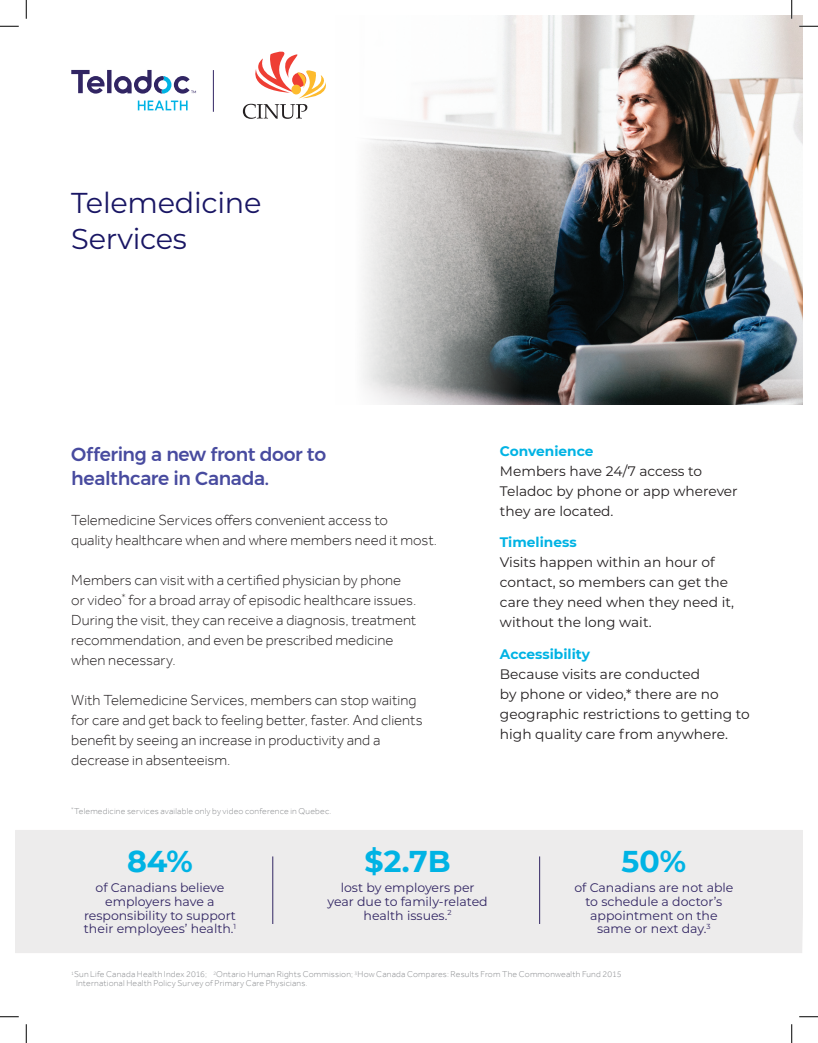
<style>
.page{position:relative;width:818px;height:1043px;background:#fff}
.page>*{position:absolute;margin:0;border:0;box-sizing:border-box;transform-origin:0 0}
.t1{font:700 30px "Montserrat";color:#00b3e4}
.t2{font:28.75px/36.2px "Montserrat";letter-spacing:-.01em;color:#191664}
.t3{font:500 18.75px/23.8px "Montserrat";letter-spacing:-.02em;color:#484b9f}
.t4{font:300 15px/20px "Effra";color:#231f20}
.t5{font:13.75px/20px "Montserrat";color:#231f20}
.t6{font:700 13.75px "Montserrat";color:#00b3e4}
.t7{font:12.5px/13.8px "Montserrat";color:#312563;text-align:center}
.t8{font:300 8.75px/8.8px "Effra";letter-spacing:.02em;color:#898b8e}
</style>
<div class="page">
<img style="left:362px;top:15px;width:440px;height:389px">
<div style="left:15px;top:830px;width:787px;height:123px;background:#edecec"></div>
<hr style="left:272px;top:856px;width:1px;height:68px;background:#312563">
<hr style="left:539px;top:856px;width:1px;height:68px;background:#312563">
<svg style="left:71px;top:70px;width:125px;height:40px"></svg>
<hr style="left:213px;top:70px;width:1px;height:42px;background:#312563">
<svg style="left:243px;top:51px;width:83px;height:68px"></svg>
<svg style="left:0;top:25px;width:19px;height:2px"></svg>
<svg style="left:799px;top:25px;width:19px;height:2px"></svg>
<svg style="left:0;top:1016px;width:19px;height:1px"></svg>
<svg style="left:799px;top:1016px;width:19px;height:1px"></svg>
<svg style="left:25px;top:0;width:2px;height:19px"></svg>
<svg style="left:25px;top:1024px;width:2px;height:18px"></svg>
<svg style="left:790px;top:0;width:2px;height:19px"></svg>
<svg style="left:791px;top:1024px;width:1px;height:18px"></svg>
<h2 class="t2" style="left:71px;top:183px;width:192px">Telemedicine<br>Services</h2>
<p class="t3" style="left:71px;top:442px;width:256px">Offering a new front door to healthcare in Canada.</p>
<p class="t4" style="left:71px;top:509px;width:367px">Telemedicine Services offers convenient access to<br>quality healthcare when and where members need it most.</p>
<p class="t4" style="left:71px;top:569px;width:346px">Members can visit with a certified physician by phone or video<sup>*</sup> for a broad array of episodic healthcare issues.<br>During the visit, they can receive a diagnosis, treatment recommendation, and even be prescribed medicine when necessary.</p>
<p class="t4" style="left:71px;top:689px;width:353px">With Telemedicine Services, members can stop waiting for care and get back to feeling better, faster. And clients benefit by seeing an increase in productivity and a decrease in absenteeism.</p>
<p class="t6" style="left:500px;top:441px;width:95px">Convenience</p>
<p class="t5" style="left:500px;top:460px;width:239px">Members have 24/7 access to<br>Teladoc by phone or app wherever they are located.</p>
<p class="t6" style="left:500px;top:532px;width:78px">Timeliness</p>
<p class="t5" style="left:500px;top:552px;width:236px">Visits happen within an hour of contact, so members can get the care they need when they need it, without the long wait.</p>
<p class="t6" style="left:500px;top:644px;width:91px">Accessibility</p>
<p class="t5" style="left:500px;top:663px;width:251px">Because visits are conducted<br>by phone or video,* there are no geographic restrictions to getting to high quality care from anywhere.</p>
<p class="t8" style="left:71px;top:806px;width:262px"><sup>*</sup>Telemedicine services available only by video conference in Quebec.</p>
<h1 class="t1" style="left:127px;top:839px;width:67px">84%</h1>
<p class="t7" style="left:84px;top:880px;width:154px">of Canadians believe employers have a responsibility to support their employees’ health.<sup>1</sup></p>
<h1 class="t1" style="left:364px;top:839px;width:88px">$2.7B</h1>
<p class="t7" style="left:327px;top:880px;width:162px">lost by employers per year due to family-related health issues.<sup>2</sup></p>
<h1 class="t1" style="left:621px;top:839px;width:66px">50%</h1>
<p class="t7" style="left:574px;top:880px;width:161px">of Canadians are not able to schedule a doctor’s appointment on the same or next day.<sup>3</sup></p>
<p class="t8" style="left:76px;top:970px;width:547px;text-indent:-5px"><sup>1</sup>Sun Life Canada Health Index 2016; <sup>2</sup>Ontario Human Rights Commission; <sup>3</sup>How Canada Compares: Results From The Commonwealth Fund 2015<br>International Health Policy Survey of Primary Care Physicians.</p>
</div>
